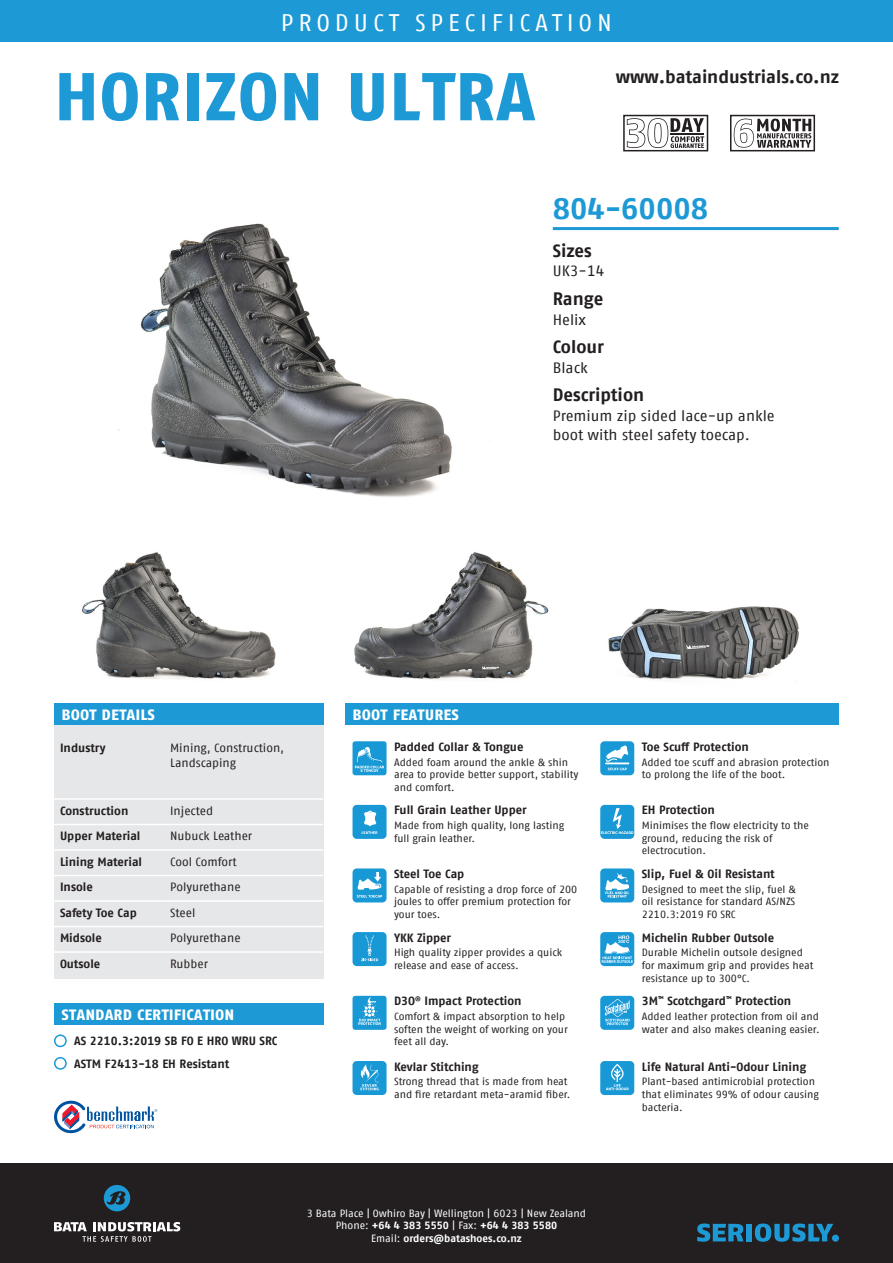
<style>
.page{position:relative;width:893px;height:1263px;background:#fff}
.page>*{position:absolute;margin:0;border:0;box-sizing:border-box;transform-origin:0 0}
.t1{font:67.5px "Fago No Extrabold TFSC";color:#1d99d6}
.t2{font:700 30px "Fago Offc";color:#1d99d6}
.t3{font:24px "Fago Offc";letter-spacing:.2em;color:#fff}
.t4{font:700 18px "Fago Offc";letter-spacing:-.005em;color:#231f20}
.t5{font:15px/19.5px "Fago Offc";color:#231f20}
.t6{font:15px "Fago No Extrabold TFSC";color:#fff}
.t7{font:700 12px "Fago Offc";color:#231f20}
.t8{font:12px/14.4px "Fago Offc";letter-spacing:-.005em;color:#231f20}
.t9{font:10.5px/12.6px "Fago Offc";color:#231f20}
.t10{font:700 10.5px "Fago Offc";color:#fff}
.t11{font:10.5px "Fago Offc";letter-spacing:-.005em;color:#fff}
.s1{font-weight:400}
</style>
<div class="page">
<div style="left:0;top:1164px;width:893px;height:99px;background:#231f20"></div>
<div style="left:0;top:0;width:893px;height:42px;background:#1d99d6"></div>
<svg style="left:697px;top:1223px;width:46px;height:19px"></svg>
<div style="left:746px;top:1224px;width:6px;height:17px;background:#1d99d6"></div>
<svg style="left:755px;top:1223px;width:78px;height:19px"></svg>
<div style="left:832px;top:1235px;width:7px;height:7px;background:#1d99d6;border-radius:50%"></div>
<svg style="left:104px;top:1185px;width:26px;height:26px"></svg>
<svg style="left:54px;top:1222px;width:126px;height:20px"></svg>
<div style="left:54px;top:1003px;width:269px;height:22px;background:#1d99d6"></div>
<div style="left:54px;top:725px;width:269px;height:254px;background:#e6e7e9"></div>
<div style="left:54px;top:703px;width:269px;height:22px;background:#1d99d6"></div>
<img style="left:354px;top:552px;width:195px;height:128px">
<img style="left:608px;top:606px;width:191px;height:76px">
<img style="left:82px;top:552px;width:194px;height:127px">
<img style="left:118px;top:223px;width:373px;height:274px">
<div style="left:54px;top:1034px;width:13px;height:13px;border:2px solid #1d99d6;border-radius:50%"></div>
<hr style="left:54px;top:798px;width:110px;height:2px;background:#fff">
<hr style="left:164px;top:798px;width:159px;height:2px;background:#fff">
<hr style="left:54px;top:824px;width:110px;height:1px;background:#fff">
<hr style="left:164px;top:824px;width:159px;height:1px;background:#fff">
<hr style="left:54px;top:849px;width:110px;height:2px;background:#fff">
<hr style="left:164px;top:849px;width:159px;height:2px;background:#fff">
<hr style="left:54px;top:875px;width:110px;height:1px;background:#fff">
<hr style="left:164px;top:875px;width:159px;height:1px;background:#fff">
<hr style="left:54px;top:900px;width:110px;height:2px;background:#fff">
<hr style="left:164px;top:900px;width:159px;height:2px;background:#fff">
<hr style="left:54px;top:926px;width:110px;height:1px;background:#fff">
<hr style="left:164px;top:926px;width:159px;height:1px;background:#fff">
<hr style="left:54px;top:951px;width:110px;height:2px;background:#fff">
<hr style="left:164px;top:951px;width:159px;height:2px;background:#fff">
<div style="left:730px;top:115px;width:85px;height:36px;border:2px solid #231f20"></div>
<svg style="left:734px;top:119px;width:77px;height:29px"></svg>
<div style="left:623px;top:115px;width:85px;height:36px;border:2px solid #231f20"></div>
<svg style="left:627px;top:118px;width:77px;height:30px"></svg>
<svg style="left:54px;top:1100px;width:103px;height:33px"></svg>
<div style="left:345px;top:703px;width:494px;height:22px;background:#1d99d6"></div>
<hr style="left:553px;top:227px;width:286px;height:3px;background:#1d99d6">
<div style="left:54px;top:1057px;width:13px;height:13px;border:2px solid #1d99d6;border-radius:50%"></div>
<div style="left:600px;top:741px;width:34px;height:34px;background:#1899d6;border-radius:4px"></div>
<svg style="left:605px;top:745px;width:24px;height:25px"></svg>
<div style="left:352px;top:805px;width:35px;height:34px;background:#1899d6;border-radius:4px"></div>
<svg style="left:362px;top:810px;width:15px;height:24px"></svg>
<div style="left:352px;top:868px;width:35px;height:34px;background:#1899d6;border-radius:4px"></div>
<svg style="left:357px;top:872px;width:25px;height:25px"></svg>
<div style="left:353px;top:741px;width:34px;height:34px;background:#1899d6;border-radius:3px"></div>
<svg style="left:355px;top:747px;width:29px;height:25px"></svg>
<div style="left:352px;top:932px;width:35px;height:34px;background:#1899d6;border-radius:4px"></div>
<svg style="left:361px;top:935px;width:17px;height:26px"></svg>
<div style="left:600px;top:996px;width:34px;height:34px;background:#1899d6;border-radius:4px"></div>
<svg style="left:605px;top:999px;width:25px;height:26px"></svg>
<div style="left:600px;top:805px;width:34px;height:34px;background:#1899d6;border-radius:4px"></div>
<svg style="left:601px;top:808px;width:32px;height:26px"></svg>
<div style="left:600px;top:1061px;width:34px;height:34px;background:#1899d6;border-radius:4px"></div>
<svg style="left:606px;top:1064px;width:23px;height:26px"></svg>
<div style="left:352px;top:996px;width:35px;height:34px;background:#1899d6;border-radius:3px"></div>
<svg style="left:358px;top:997px;width:23px;height:28px"></svg>
<div style="left:600px;top:868px;width:34px;height:34px;background:#1899d6;border-radius:4px"></div>
<svg style="left:605px;top:873px;width:24px;height:24px"></svg>
<div style="left:352px;top:1061px;width:35px;height:34px;background:#1899d6;border-radius:4px"></div>
<svg style="left:360px;top:1064px;width:19px;height:26px"></svg>
<div style="left:600px;top:932px;width:34px;height:34px;background:#1899d6;border-radius:4px"></div>
<svg style="left:602px;top:935px;width:31px;height:28px"></svg>
<p class="t3" style="left:281px;top:9px;width:333px">PRODUCT SPECIFICATION</p>
<p class="t1" style="left:54px;top:57px;width:483px">HORIZON ULTRA</p>
<p class="t4" style="left:616px;top:66px;width:225px">www.bataindustrials.co.nz</p>
<p class="t2" style="left:553px;top:191px;width:157px">804-60008</p>
<p class="t4" style="left:553px;top:240px;width:40px">Sizes</p>
<p class="t4" style="left:553px;top:288px;width:52px">Range</p>
<p class="t4" style="left:553px;top:336px;width:53px">Colour</p>
<p class="t4" style="left:553px;top:384px;width:93px">Description</p>
<p class="t5" style="left:553px;top:262px;width:53px">UK3-14</p>
<p class="t5" style="left:553px;top:310px;width:35px">Helix</p>
<p class="t5" style="left:553px;top:358px;width:36px">Black</p>
<p class="t5" style="left:553px;top:406px;width:223px">Premium zip sided lace-up ankle boot with steel safety toecap.</p>
<p class="t6" style="left:62px;top:705px;width:95px">BOOT DETAILS</p>
<p class="t6" style="left:352px;top:705px;width:108px">BOOT FEATURES</p>
<p class="t7" style="left:60px;top:741px;width:47px">Industry</p>
<p class="t8" style="left:170px;top:741px;width:116px">Mining, Construction,<br>Landscaping</p>
<p class="t7" style="left:60px;top:803px;width:70px">Construction</p>
<p class="t8" style="left:170px;top:803px;width:45px">Injected</p>
<p class="t7" style="left:60px;top:829px;width:82px">Upper Material</p>
<p class="t8" style="left:170px;top:829px;width:84px">Nubuck Leather</p>
<p class="t7" style="left:60px;top:854px;width:84px">Lining Material</p>
<p class="t8" style="left:170px;top:854px;width:68px">Cool Comfort</p>
<p class="t7" style="left:60px;top:880px;width:34px">Insole</p>
<p class="t8" style="left:170px;top:880px;width:72px">Polyurethane</p>
<p class="t7" style="left:60px;top:905px;width:78px">Safety Toe Cap</p>
<p class="t8" style="left:170px;top:905px;width:27px">Steel</p>
<p class="t7" style="left:60px;top:931px;width:43px">Midsole</p>
<p class="t8" style="left:170px;top:931px;width:72px">Polyurethane</p>
<p class="t7" style="left:60px;top:956px;width:42px">Outsole</p>
<p class="t8" style="left:170px;top:956px;width:39px">Rubber</p>
<p class="t6" style="left:62px;top:1005px;width:174px">STANDARD CERTIFICATION</p>
<p class="t7" style="left:74px;top:1034px;width:204px">AS 2210.3:2019 SB FO E HRO WRU SRC</p>
<p class="t7" style="left:74px;top:1057px;width:156px">ASTM F2413-18 EH Resistant</p>
<p class="t7" style="left:394px;top:739px;width:131px">Padded Collar &amp; Tongue</p>
<p class="t9" style="left:394px;top:756px;width:186px">Added foam around the ankle &amp; shin area to provide better support, stability and comfort.</p>
<p class="t7" style="left:394px;top:803px;width:134px">Full Grain Leather Upper</p>
<p class="t9" style="left:394px;top:819px;width:172px">Made from high quality, long lasting full grain leather.</p>
<p class="t7" style="left:394px;top:867px;width:72px">Steel Toe Cap</p>
<p class="t9" style="left:394px;top:883px;width:185px">Capable of resisting a drop force of 200 joules to offer premium protection for your toes.</p>
<p class="t7" style="left:394px;top:930px;width:59px">YKK Zipper</p>
<p class="t9" style="left:394px;top:946px;width:170px">High quality zipper provides a quick release and ease of access.</p>
<p class="t7" style="left:394px;top:994px;width:129px">D3O<sup>®</sup> Impact Protection</p>
<p class="t9" style="left:394px;top:1010px;width:175px">Comfort &amp; impact absorption to help soften the weight of working on your feet all day.</p>
<p class="t7" style="left:394px;top:1059px;width:86px">Kevlar Stitching</p>
<p class="t9" style="left:394px;top:1075px;width:178px">Strong thread that is made from heat and fire retardant meta-aramid fiber.</p>
<p class="t11" style="left:307px;top:1207px;width:281px">3 Bata Place | Owhiro Bay | Wellington | 6023 | New Zealand</p>
<p class="t10" style="left:336px;top:1219px;width:223px"><span class="s1">Phone:</span> +64 4 383 5550 <span class="s1">| Fax:</span> +64 4 383 5580</p>
<p class="t10" style="left:371px;top:1232px;width:152px"><span class="s1">Email:</span> orders@batashoes.co.nz</p>
<p class="t7" style="left:642px;top:739px;width:109px">Toe Scuff Protection</p>
<p class="t9" style="left:642px;top:756px;width:189px">Added toe scuff and abrasion protection to prolong the life of the boot.</p>
<p class="t7" style="left:642px;top:803px;width:75px">EH Protection</p>
<p class="t9" style="left:642px;top:819px;width:169px">Minimises the flow electricity to the ground, reducing the risk of electrocution.</p>
<p class="t7" style="left:642px;top:867px;width:134px">Slip, Fuel &amp; Oil Resistant</p>
<p class="t9" style="left:642px;top:883px;width:156px;text-align:justify">Designed to meet the slip, fuel &amp; oil resistance for standard AS/NZS 2210.3:2019 FO SRC</p>
<p class="t7" style="left:642px;top:930px;width:134px">Michelin Rubber Outsole</p>
<p class="t9" style="left:642px;top:946px;width:173px">Durable Michelin outsole designed for maximum grip and provides heat resistance up to 300°C.</p>
<p class="t7" style="left:642px;top:994px;width:151px">3M<sup>™</sup> Scotchgard<sup>™</sup> Protection</p>
<p class="t9" style="left:642px;top:1010px;width:179px">Added leather protection from oil and water and also makes cleaning easier.</p>
<p class="t7" style="left:642px;top:1059px;width:166px">Life Natural Anti-Odour Lining</p>
<p class="t9" style="left:642px;top:1075px;width:179px">Plant-based antimicrobial protection that eliminates 99% of odour causing bacteria.</p>
</div>
